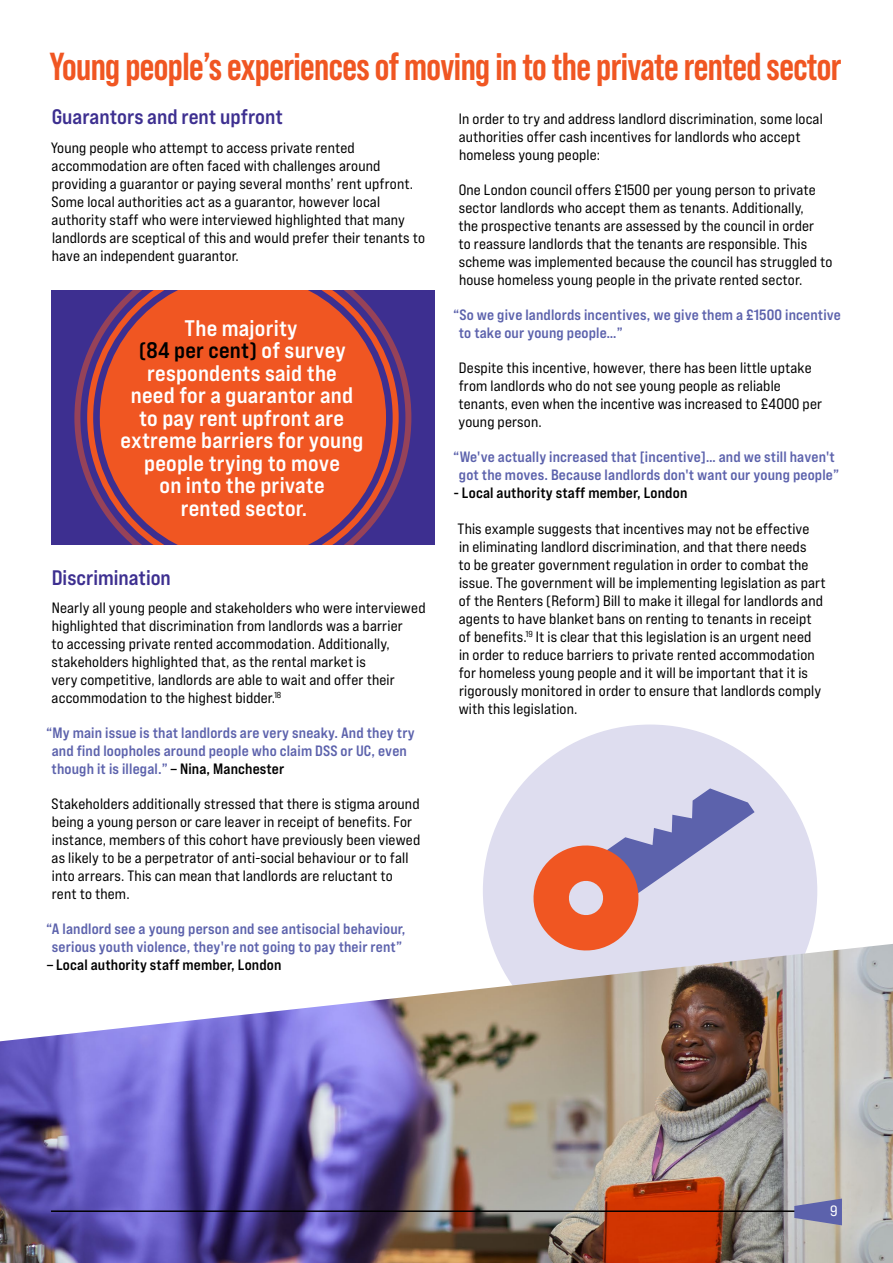
<style>
.page{position:relative;width:893px;height:1263px;background:#fff}
.page>*{position:absolute;margin:0;border:0;box-sizing:border-box;transform-origin:0 0}
.t1{font:700 39px "Bebas Neue Pro";letter-spacing:-.015em;color:#f05622}
.t2{font:22.5px/22.5px "Bebas Neue Pro Exp Bd";letter-spacing:.01em;color:#fff;text-align:center}
.t3{font:21px "Bebas Neue Pro Exp Bd";color:#3d2f90}
.t4{font:15px/18px "Bebas Neue Pro Exp Rg";letter-spacing:.01em;color:#000}
.t5{font:15px/18px "Bebas Neue Pro Exp Bd";letter-spacing:.01em;color:#5c62ac}
.t6{font:15px "Bebas Neue Pro Exp Bd";letter-spacing:.01em;color:#000}
.t7{font:15px "Bebas Neue Pro Exp Rg";color:#fff}
.s1{color:#000}
</style>
<div class="page">
<div style="left:483px;top:724px;width:334px;height:333px;background:#deddef;border-radius:50%"></div>
<div style="left:51px;top:290px;width:384px;height:255px;background:#3d2f90"></div>
<svg style="left:74px;top:328px;width:337px;height:179px"></svg>
<svg style="left:100px;top:290px;width:286px;height:255px;background:#db512e"></svg>
<img style="left:0;top:944px;width:893px;height:319px">
<svg style="left:526px;top:788px;width:229px;height:169px"></svg>
<hr style="left:51px;top:1210px;width:776px;height:2px;background:#000">
<svg style="left:794px;top:1198px;width:48px;height:27px"></svg>
<h1 class="t1" style="left:49px;top:44px;width:794px">Young people’s experiences of moving in to the private rented sector</h1>
<h3 class="t3" style="left:52px;top:104px;width:233px">Guarantors and rent upfront</h3>
<p class="t4" style="left:51px;top:138px;width:376px">Young people who attempt to access private rented accommodation are often faced with challenges around providing a guarantor or paying several months’ rent upfront.<br>Some local authorities act as a guarantor, however local authority staff who were interviewed highlighted that many landlords are sceptical of this and would prefer their tenants to have an independent guarantor.</p>
<p class="t4" style="left:459px;top:110px;width:365px">In order to try and address landlord discrimination, some local authorities offer cash incentives for landlords who accept homeless young people:</p>
<p class="t4" style="left:458px;top:181px;width:375px">One London council offers £1500 per young person to private sector landlords who accept them as tenants. Additionally,<br>the prospective tenants are assessed by the council in order<br>to reassure landlords that the tenants are responsible. This scheme was implemented because the council has struggled to house homeless young people in the private rented sector.</p>
<p class="t5" style="left:459px;top:306px;width:384px;text-indent:-5px">“So we give landlords incentives, we give them a £1500 incentive to take our young people…”</p>
<p class="t4" style="left:458px;top:359px;width:365px">Despite this incentive, however, there has been little uptake from landlords who do not see young people as reliable tenants, even when the incentive was increased to £4000 per young person.</p>
<p class="t5" style="left:453px;top:448px;width:387px;text-align:center">“We've actually increased that [incentive]… and we still haven't got the moves. Because landlords don't want our young people”</p>
<p class="t6" style="left:454px;top:484px;width:235px">- Local authority staff member, London</p>
<p class="t4" style="left:458px;top:519px;width:370px">This example suggests that incentives may not be effective<br>in eliminating landlord discrimination, and that there needs<br>to be greater government regulation in order to combat the issue. The government will be implementing legislation as part of the Renters (Reform) Bill to make it illegal for landlords and agents to have blanket bans on renting to tenants in receipt of benefits.<sup>19</sup> It is clear that this legislation is an urgent need<br>in order to reduce barriers to private rented accommodation for homeless young people and it will be important that it is rigorously monitored in order to ensure that landlords comply with this legislation.</p>
<h2 class="t2" style="left:121px;top:316px;width:244px">The majority<br><span class="s1">(84 per cent)</span> of survey respondents said the<br>need for a guarantor and to pay rent upfront are extreme barriers for young people trying to move<br>on into the private<br>rented sector.</h2>
<h3 class="t3" style="left:52px;top:564px;width:121px">Discrimination</h3>
<p class="t4" style="left:51px;top:599px;width:376px">Nearly all young people and stakeholders who were interviewed highlighted that discrimination from landlords was a barrier<br>to accessing private rented accommodation. Additionally, stakeholders highlighted that, as the rental market is<br>very competitive, landlords are able to wait and offer their accommodation to the highest bidder.<sup>18</sup></p>
<p class="t5" style="left:52px;top:724px;width:365px;text-indent:-5px">“My main issue is that landlords are very sneaky. And they try and find loopholes around people who claim DSS or UC, even though it is illegal.” <span class="s1">– Nina, Manchester</span></p>
<p class="t4" style="left:52px;top:795px;width:370px">Stakeholders additionally stressed that there is stigma around being a young person or care leaver in receipt of benefits. For instance, members of this cohort have previously been viewed as likely to be a perpetrator of anti-social behaviour or to fall into arrears. This can mean that landlords are reluctant to rent to them.</p>
<p class="t5" style="left:46px;top:920px;width:361px;text-align:center">“A landlord see a young person and see antisocial behaviour, serious youth violence, they're not going to pay their rent”</p>
<p class="t6" style="left:47px;top:956px;width:236px">– Local authority staff member, London</p>
<p class="t7" style="left:830px;top:1201px;width:9px">9</p>
</div>
